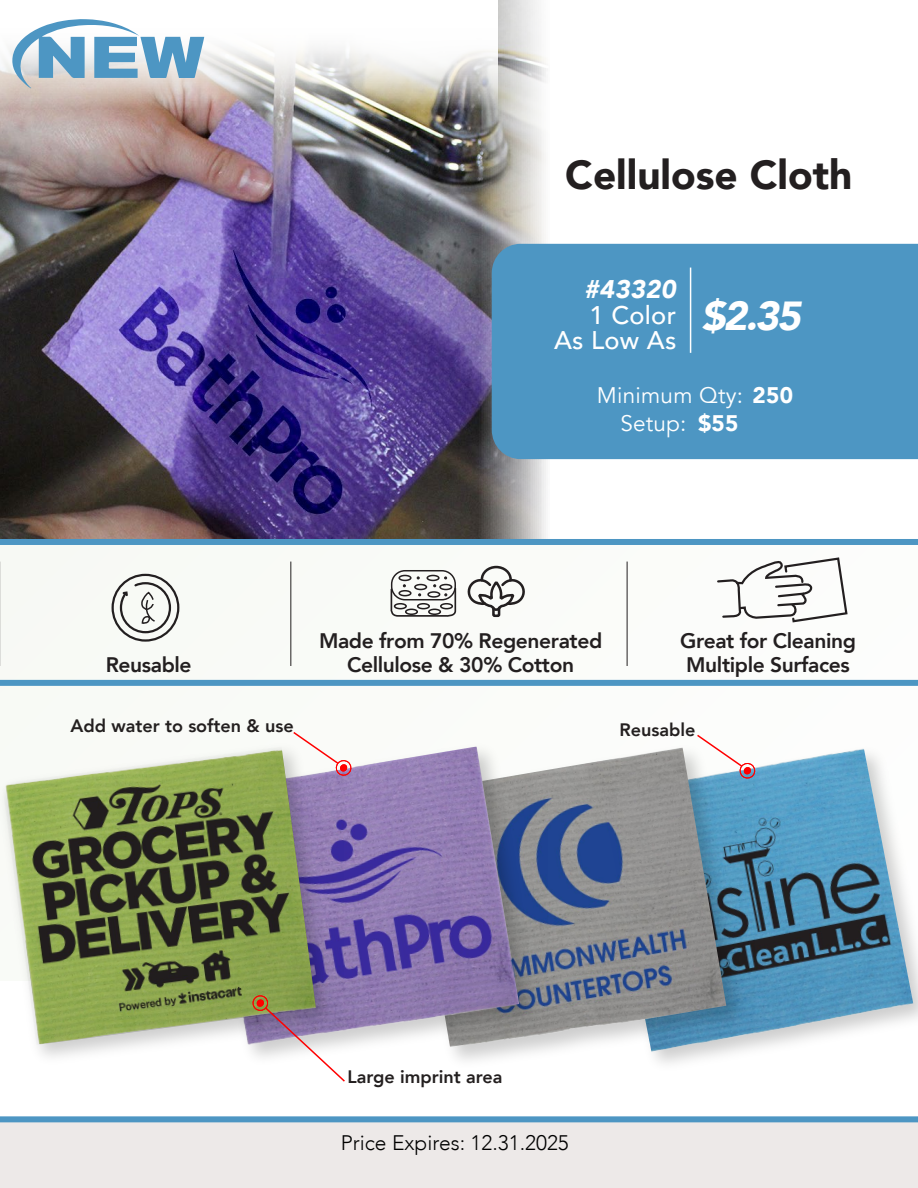
<style>
.page{position:relative;width:918px;height:1188px;background:#fff}
.page>*{position:absolute;margin:0;border:0;box-sizing:border-box;transform-origin:0 0}
.t1{font:900 40.5px "Avenir";color:#231f20}
.t2{font:italic 900 40.5px "Avenir";color:#fff}
.t3{font:500 25.5px/25.5px "Avenir";letter-spacing:.01em;color:#fff;text-align:right}
.t4{font:italic 900 25.5px "Avenir";letter-spacing:.01em;color:#fff}
.t5{font:22.5px/28.5px "Avenir";letter-spacing:.01em;color:#fff}
.t6{font:800 21px/24px "Avenir";letter-spacing:-.02em;color:#231f20;text-align:center}
.t7{font:300 21px "Avenir";color:#000}
.t8{font:800 18px "Avenir";color:#231f1f}
.s1{font-weight:900}
</style>
<div class="page">
<div style="left:0;top:541px;width:918px;height:439px;background:#fafbf8"></div>
<img style="left:0;top:110px;width:476px;height:429px">
<div style="left:0;top:1117px;width:918px;height:71px;background:#ede9e8"></div>
<img style="left:754px;top:749px;width:159px;height:300px">
<img style="left:652px;top:780px;width:102px;height:284px">
<img style="left:547px;top:747px;width:179px;height:305px">
<img style="left:452px;top:770px;width:95px;height:291px">
<img style="left:344px;top:746px;width:175px;height:303px">
<img style="left:38px;top:777px;width:306px;height:280px">
<img style="left:4px;top:748px;width:312px;height:297px">
<svg style="left:695px;top:735px;width:62px;height:45px"></svg>
<svg style="left:292px;top:732px;width:61px;height:45px"></svg>
<svg style="left:251px;top:994px;width:96px;height:88px"></svg>
<svg style="left:476px;top:0;width:442px;height:539px"></svg>
<div style="left:492px;top:244px;width:426px;height:215px;background:#4d96c3"></div>
<hr style="left:690px;top:268px;width:1px;height:85px;background:#fff">
<svg style="left:245px;top:0;width:252px;height:110px"></svg>
<img style="left:0;top:47px;width:245px;height:79px">
<img style="left:0;top:36px;width:227px;height:75px">
<svg style="left:10px;top:19px;width:194px;height:69px"></svg>
<hr style="left:290px;top:562px;width:1px;height:104px;background:#231f20">
<hr style="left:627px;top:562px;width:1px;height:104px;background:#231f20">
<hr style="left:0;top:562px;width:1px;height:104px;background:#231f20">
<svg style="left:390px;top:570px;width:67px;height:47px"></svg>
<svg style="left:467px;top:565px;width:58px;height:53px"></svg>
<svg style="left:717px;top:557px;width:131px;height:66px"></svg>
<div style="left:0;top:539px;width:918px;height:6px;background:#4d96c3"></div>
<div style="left:0;top:680px;width:918px;height:6px;background:#4d96c3"></div>
<div style="left:0;top:1116px;width:918px;height:6px;background:#4d96c3"></div>
<svg style="left:119px;top:581px;width:53px;height:53px"></svg>
<div style="left:112px;top:574px;width:67px;height:68px;border:2px solid #231f20;border-radius:50%"></div>
<h1 class="t1" style="left:565px;top:140px;width:289px">Cellulose Cloth</h1>
<p class="t4" style="left:584px;top:268px;width:93px">#43320</p>
<p class="t3" style="left:554px;top:301px;width:124px">1 Color<br>As Low As</p>
<h1 class="t2" style="left:701px;top:282px;width:101px">$2.35</h1>
<p class="t6" style="left:106px;top:653px;width:87px">Reusable</p>
<p class="t5" style="left:620px;top:381px;width:174px;text-indent:-23px">Minimum Qty: <span class="s1">250<br></span>Setup: <span class="s1">$55</span></p>
<p class="t6" style="left:319px;top:629px;width:285px">Made from 70% Regenerated<br>Cellulose &amp; 30% Cotton</p>
<p class="t6" style="left:680px;top:629px;width:178px;text-align:left">Great for Cleaning<br>Multiple Surfaces</p>
<p class="t8" style="left:70px;top:711px;width:225px">Add water to soften &amp; use</p>
<p class="t8" style="left:620px;top:716px;width:78px">Reusable</p>
<p class="t8" style="left:348px;top:1062px;width:157px">Large imprint area</p>
<p class="t7" style="left:341px;top:1130px;width:230px">Price Expires: 12.31.2025</p>
</div>
